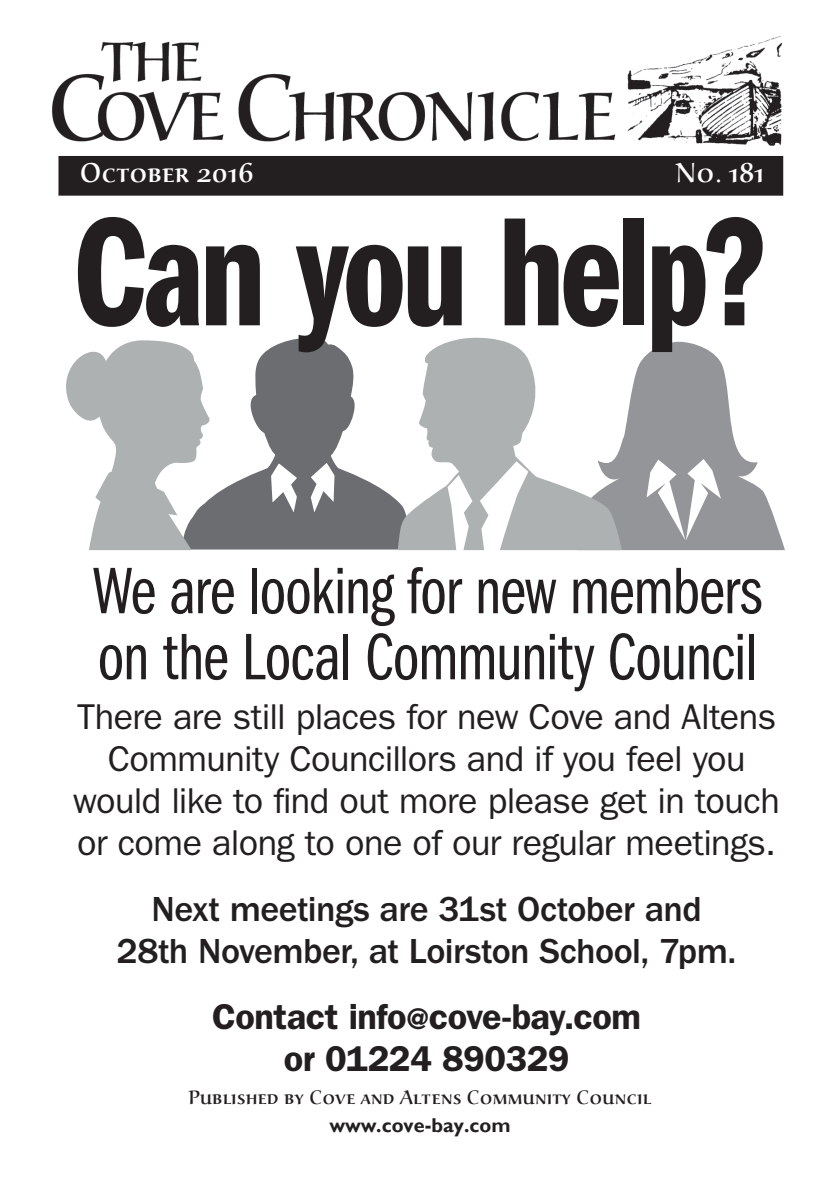
<style>
.page{position:relative;width:840px;height:1191px;background:#fff}
.page>*{position:absolute;margin:0;border:0;box-sizing:border-box;transform-origin:0 0}
.t1{font:160px "ITC Franklin Gothic Std Dm Cp";letter-spacing:-.025em;color:#231f20}
.t2{font:68px/66px "ITC Franklin Gothic Std Bk Cp";letter-spacing:-.02em;color:#231f20}
.t3{font:36px/42px "ITC Franklin Gothic Std";letter-spacing:-.015em;color:#231f20;text-align:center}
.t4{font:500 36px/42px "ITC Franklin Gothic Std";letter-spacing:-.015em;color:#231f20;text-align:center}
.t5{font:600 36px/42px "ITC Franklin Gothic Std";letter-spacing:-.015em;color:#231f20;text-align:center}
.t6{font:28px "URW Alcuin SCT";color:#fff}
.t7{font:20px "URW Alcuin SCT";color:#231f20}
.t8{font:700 20px "Gill Sans";color:#231f20}
.s1{font-size:30px}
</style>
<div class="page">
<svg style="left:209px;top:338px;width:188px;height:211px"></svg>
<img style="left:52px;top:36px;width:730px;height:110px">
<div style="left:59px;top:157px;width:722px;height:38px;background:#231f20"></div>
<div style="left:58px;top:156px;width:724px;height:40px;border:2px solid #231f20"></div>
<svg style="left:621px;top:342px;width:163px;height:208px;fill:#939598"></svg>
<svg style="left:66px;top:340px;width:143px;height:210px"></svg>
<svg style="left:397px;top:338px;width:224px;height:212px;fill:#aeb1b2"></svg>
<p class="t6" style="left:79px;top:156px;width:175px">October 2016</p>
<p class="t6" style="left:675px;top:156px;width:90px">No. 181</p>
<h1 class="t1" style="left:73px;top:184px;width:696px">Can you help?</h1>
<h2 class="t2" style="left:93px;top:559px;width:670px">We are looking for new members on the Local Community Council</h2>
<p class="t3" style="left:73px;top:695px;width:707px">There are still places for new Cove and Altens Community Councillors and if you feel you would like to find out more please get in touch or come along to one of our regular meetings.</p>
<p class="t4" style="left:117px;top:888px;width:620px">Next meetings are 31st October and<br>28th November, at Loirston School, 7pm.</p>
<p class="t5" style="left:212px;top:995px;width:430px">Contact info<span class="s1">@</span>cove-bay.com or 01224 890329</p>
<p class="t7" style="left:188px;top:1085px;width:464px">Published by Cove and Altens Community Council</p>
<p class="t8" style="left:329px;top:1113px;width:182px">www.cove-bay.com</p>
</div>
